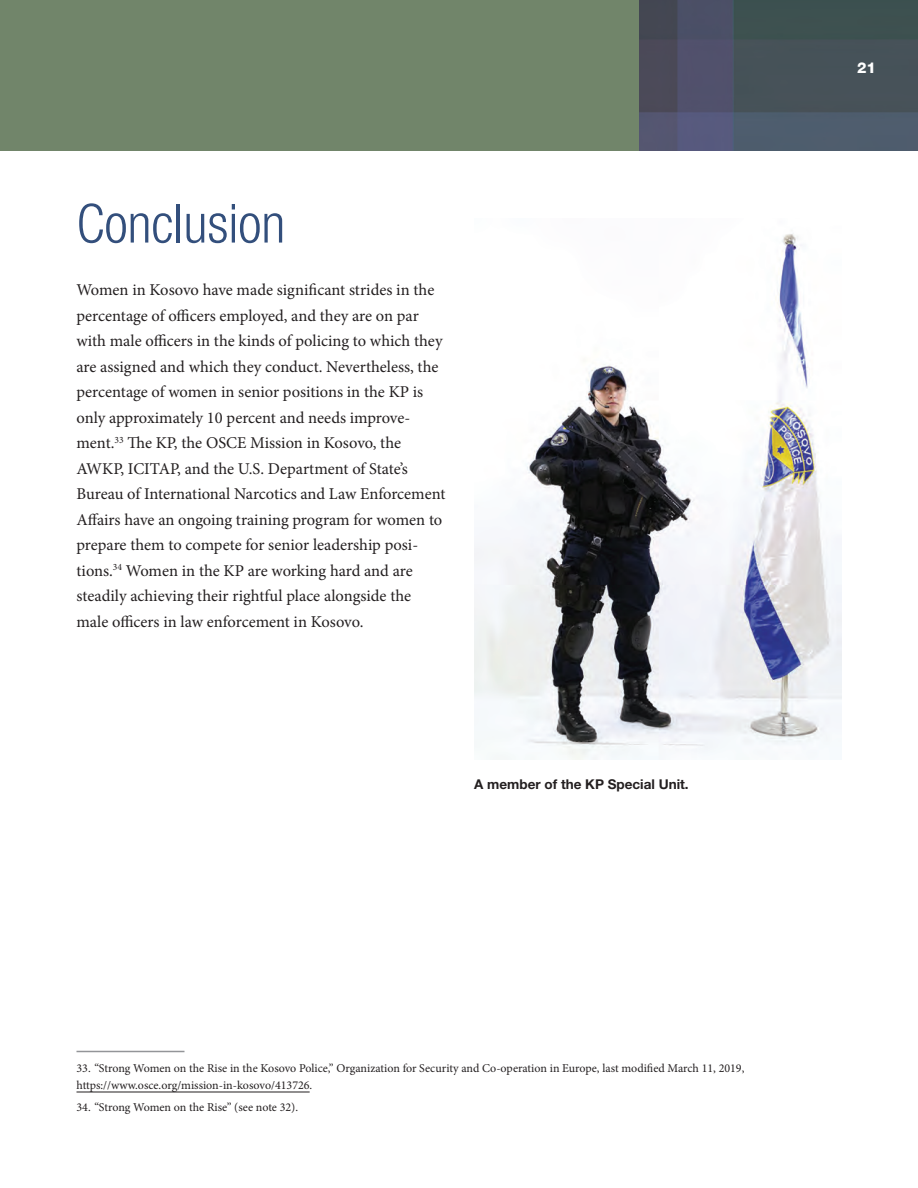
<style>
.page{position:relative;width:918px;height:1188px;background:#fff}
.page>*{position:absolute;margin:0;border:0;box-sizing:border-box;transform-origin:0 0}
.t1{font:300 condensed 54px "Helvetica Neue LT Std";color:#334f7c}
.t2{font:16.5px/25.5px "Minion Pro";letter-spacing:-.005em;color:#231f20}
.t3{font:800 15px "Helvetica Neue LT Std";color:#fff}
.t4{font:700 13.5px "Helvetica Neue LT Std";color:#231f20}
.t5{font:12px/16.5px "Minion Pro";color:#231f20}
</style>
<div class="page">
<div style="left:0;top:0;width:639px;height:151px;background:#71856a"></div>
<img style="left:639px;top:0;width:279px;height:151px">
<hr style="left:76px;top:1051px;width:108px;height:1px;background:#939598">
<hr style="left:76px;top:1092px;width:234px;height:1px;background:#231f20">
<img style="left:474px;top:234px;width:368px;height:526px">
<h1 class="t1" style="left:76px;top:192px;width:210px">Conclusion</h1>
<p class="t2" style="left:76px;top:277px;width:371px">Women in Kosovo have made significant strides in the percentage of officers employed, and they are on par with male officers in the kinds of policing to which they are assigned and which they conduct. Nevertheless, the percentage of women in senior positions in the KP is only approximately 10 percent and needs improve&shy;ment.<sup>33</sup> The KP, the OSCE Mission in Kosovo, the AWKP, ICITAP, and the U.S. Department of State’s Bureau of International Narcotics and Law Enforcement Affairs have an ongoing training program for women to prepare them to compete for senior leadership posi&shy;tions.<sup>34</sup> Women in the KP are working hard and are steadily achieving their rightful place alongside the male officers in law enforcement in Kosovo.</p>
<p class="t4" style="left:474px;top:776px;width:216px">A member of the KP Special Unit.</p>
<p class="t5" style="left:76px;top:1060px;width:669px">33. “Strong Women on the Rise in the Kosovo Police,” Organization for Security and Co-operation in Europe, last modified March 11, 2019, https://www.osce.org/mission-in-kosovo/413726.</p>
<p class="t5" style="left:77px;top:1099px;width:223px">34. “Strong Women on the Rise” (see note 32).</p>
<p class="t3" style="left:857px;top:59px;width:20px">21</p>
</div>
